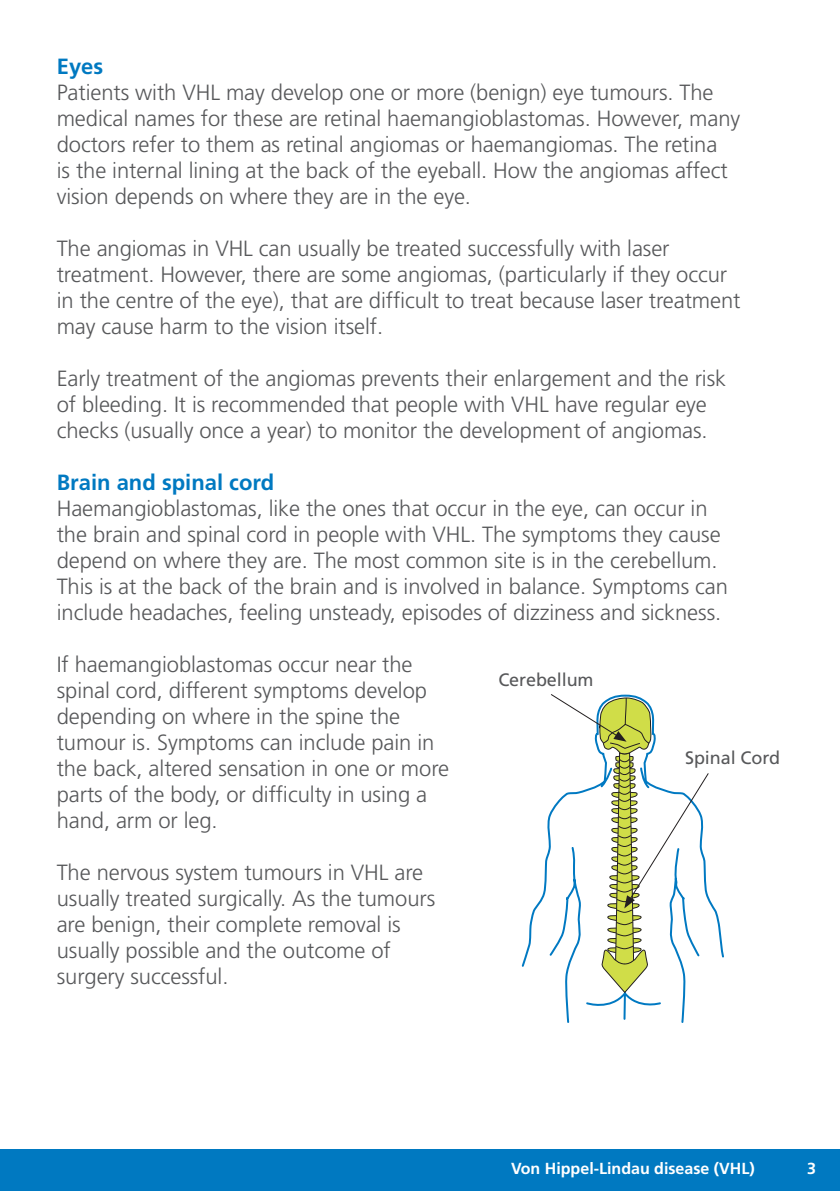
<style>
.page{position:relative;width:840px;height:1191px;background:#fff}
.page>*{position:absolute;margin:0;border:0;box-sizing:border-box;transform-origin:0 0}
.t1{font:300 22px/26px "Frutiger";letter-spacing:-.005em;color:#57585a}
.t2{font:700 22px "Frutiger";color:#0079c1}
.t3{font:18px "Frutiger";letter-spacing:-.005em;color:#57585a}
.t4{font:700 16px "Frutiger";color:#fff}
</style>
<div class="page">
<div style="left:0;top:1149px;width:839px;height:42px;background:#0079c1"></div>
<svg style="left:521px;top:815px;width:202px;height:208px"></svg>
<svg style="left:549px;top:694px;width:160px;height:299px"></svg>
<p class="t2" style="left:57px;top:53px;width:48px">Eyes</p>
<p class="t1" style="left:57px;top:79px;width:684px">Patients with VHL may develop one or more (benign) eye tumours. The medical names for these are retinal haemangioblastomas. However, many doctors refer to them as retinal angiomas or haemangiomas. The retina<br>is the internal lining at the back of the eyeball. How the angiomas affect vision depends on where they are in the eye.</p>
<p class="t1" style="left:57px;top:235px;width:685px">The angiomas in VHL can usually be treated successfully with laser treatment. However, there are some angiomas, (particularly if they occur in the centre of the eye), that are difficult to treat because laser treatment may cause harm to the vision itself.</p>
<p class="t1" style="left:57px;top:365px;width:670px">Early treatment of the angiomas prevents their enlargement and the risk of bleeding. It is recommended that people with VHL have regular eye checks (usually once a year) to monitor the development of angiomas.</p>
<p class="t2" style="left:57px;top:469px;width:219px">Brain and spinal cord</p>
<p class="t1" style="left:57px;top:495px;width:672px">Haemangioblastomas, like the ones that occur in the eye, can occur in the brain and spinal cord in people with VHL. The symptoms they cause depend on where they are. The most common site is in the cerebellum.<br>This is at the back of the brain and is involved in balance. Symptoms can include headaches, feeling unsteady, episodes of dizziness and sickness.</p>
<p class="t1" style="left:57px;top:651px;width:394px">If haemangioblastomas occur near the spinal cord, different symptoms develop depending on where in the spine the tumour is. Symptoms can include pain in the back, altered sensation in one or more parts of the body, or difficulty in using a hand, arm or leg.</p>
<p class="t1" style="left:57px;top:859px;width:380px">The nervous system tumours in VHL are usually treated surgically. As the tumours are benign, their complete removal is usually possible and the outcome of surgery successful.</p>
<p class="t3" style="left:498px;top:669px;width:97px">Cerebellum</p>
<p class="t3" style="left:684px;top:747px;width:97px">Spinal Cord</p>
<p class="t4" style="left:510px;top:1159px;width:245px">Von Hippel-Lindau disease (VHL)</p>
<p class="t4" style="left:806px;top:1159px;width:10px">3</p>
</div>
